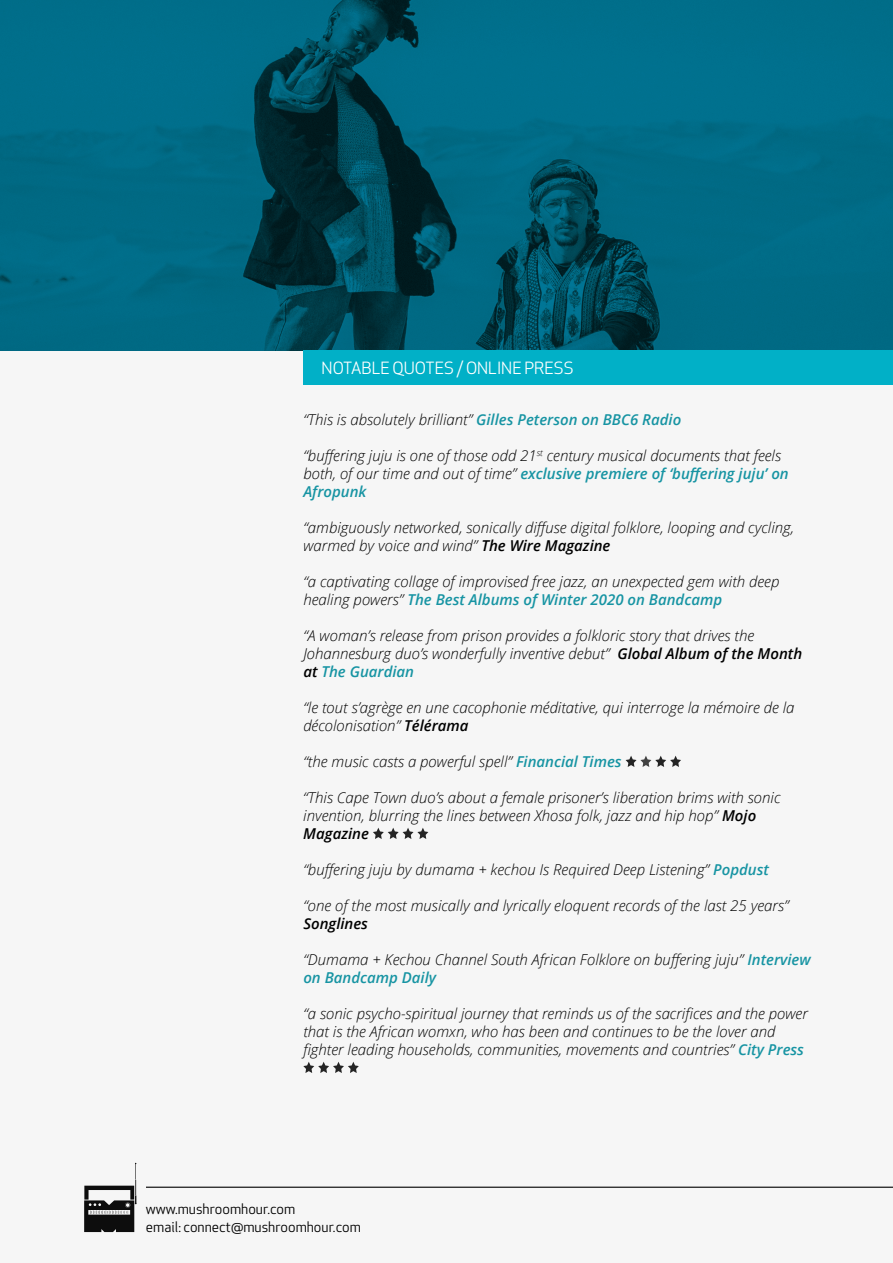
<style>
.page{position:relative;width:893px;height:1263px;background:#f6f6f6}
.page>*{position:absolute;margin:0;border:0;box-sizing:border-box;transform-origin:0 0}
.t1{font:16.5px "Apex New";color:#fff}
.t2{font:italic 300 15px/18px "Open Sans";color:#000}
.t3{font:italic 600 15px "Open Sans";color:#000}
.t4{font:14.25px/18px "Apex New";color:#000}
.s1{font-weight:600;color:#1794a3}
.s2{font-weight:600}
</style>
<div class="page">
<svg style="left:626px;top:756px;width:55px;height:11px"></svg>
<svg style="left:373px;top:828px;width:55px;height:11px"></svg>
<svg style="left:303px;top:1062px;width:56px;height:11px"></svg>
<img style="left:0;top:0;width:893px;height:350px">
<div style="left:303px;top:350px;width:590px;height:34px;background:#01b0c7"></div>
<hr style="left:146px;top:1187px;width:747px;height:1px;background:#000">
<svg style="left:84px;top:1163px;width:53px;height:69px"></svg>
<p class="t1" style="left:322px;top:357px;width:253px">NOTABLE QUOTES / ONLINE PRESS</p>
<p class="t2" style="left:303px;top:410px;width:379px">“This is absolutely brilliant” <span class="s1">Gilles Peterson on BBC6 Radio</span></p>
<p class="t2" style="left:303px;top:446px;width:487px">“buffering juju is one of those odd 21<sup>st</sup> century musical documents that feels both, of our time and out of time” <span class="s1">exclusive premiere of ‘buffering juju’ on<br>Afropunk</span></p>
<p class="t2" style="left:303px;top:518px;width:492px">“ambiguously networked, sonically diffuse digital folklore, looping and cycling, warmed by voice and wind” <span class="s2">The Wire Magazine</span></p>
<p class="t2" style="left:303px;top:572px;width:478px">“a captivating collage of improvised free jazz, an unexpected gem with deep healing powers” <span class="s1">The Best Albums of Winter 2020 on Bandcamp</span></p>
<p class="t2" style="left:303px;top:626px;width:500px">“A woman’s release from prison provides a folkloric story that drives the<br>Johannesburg duo’s wonderfully inventive debut” <span class="s2">Global Album of the Month at</span> <span class="s1">The Guardian</span></p>
<p class="t2" style="left:303px;top:698px;width:493px">“le tout s’agrège en une cacophonie méditative, qui interroge la mémoire de la décolonisation” <span class="s2">Télérama</span></p>
<p class="t2" style="left:303px;top:752px;width:320px">“the music casts a powerful spell” <span class="s1">Financial Times</span></p>
<p class="t2" style="left:303px;top:788px;width:479px">“This Cape Town duo’s about a female prisoner’s liberation brims with sonic invention, blurring the lines between Xhosa folk, jazz and hip hop” <span class="s2">Mojo<br>Magazine</span></p>
<p class="t2" style="left:303px;top:860px;width:467px">“buffering juju by dumama + kechou Is Required Deep Listening” <span class="s1">Popdust</span></p>
<p class="t2" style="left:303px;top:896px;width:487px">“one of the most musically and lyrically eloquent records of the last 25 years”</p>
<p class="t3" style="left:303px;top:913px;width:66px">Songlines</p>
<p class="t2" style="left:303px;top:950px;width:509px">“Dumama + Kechou Channel South African Folklore on buffering juju” <span class="s1">Interview on Bandcamp Daily</span></p>
<p class="t2" style="left:303px;top:1004px;width:506px">“a sonic psycho-spiritual journey that reminds us of the sacrifices and the power that is the African womxn, who has been and continues to be the lover and fighter leading households, communities, movements and countries” <span class="s1">City Press</span></p>
<p class="t4" style="left:146px;top:1199px;width:216px">www.mushroomhour.com<br>email: connect@mushroomhour.com</p>
</div>
